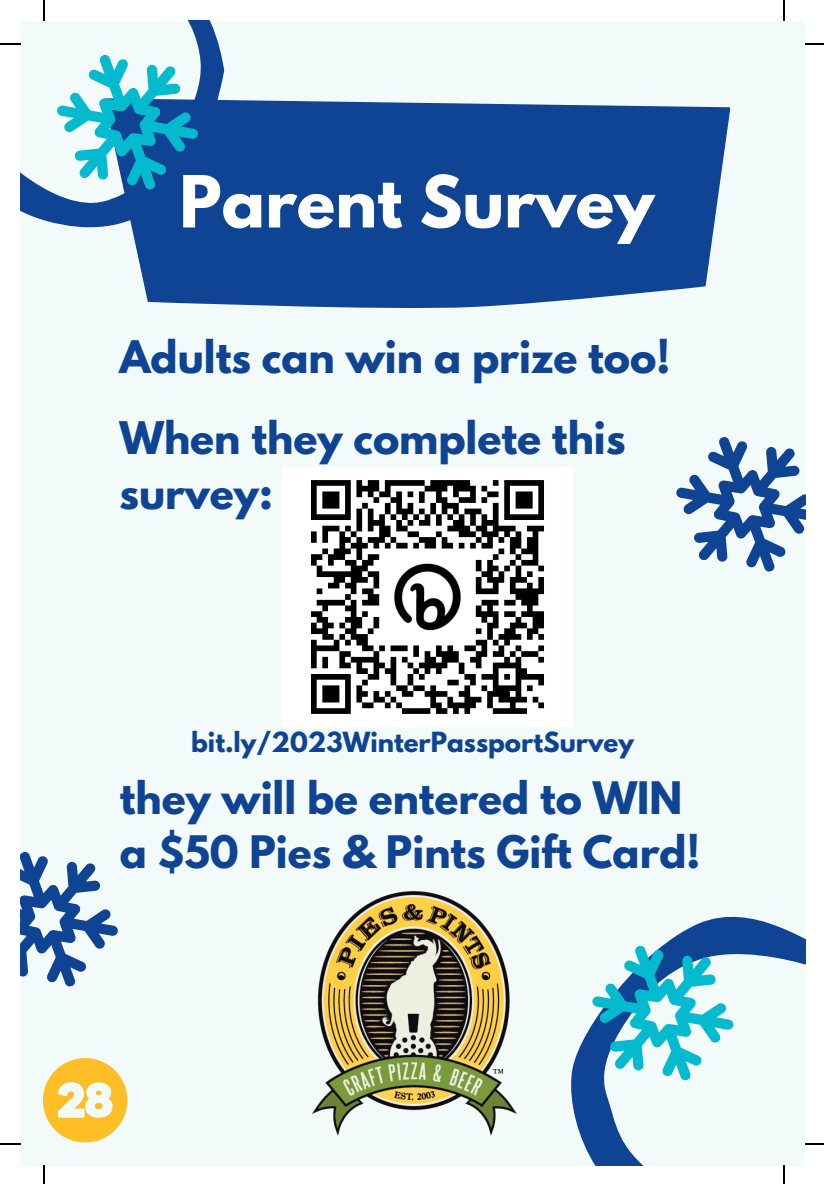
<style>
.page{position:relative;width:824px;height:1184px;background:#fff}
.page>*{position:absolute;margin:0;border:0;box-sizing:border-box;transform-origin:0 0}
.t1{font:700 63.5px "League Spartan";color:#fff}
.t2{font:700 39.75px/80.8px "League Spartan";color:#0f4393}
.t3{font:700 24.5px "League Spartan";color:#0f4393}
</style>
<div class="page">
<div style="left:21px;top:21px;width:784px;height:1144px;background:#f3fafa"></div>
<svg style="left:571px;top:916px;width:234px;height:249px"></svg>
<svg style="left:21px;top:21px;width:198px;height:207px"></svg>
<svg style="left:104px;top:43px;width:627px;height:265px;fill:#0f4393"></svg>
<img style="left:282px;top:468px;width:291px;height:259px">
<img style="left:312px;top:891px;width:204px;height:244px">
<svg style="left:44px;top:34px;width:167px;height:177px"></svg>
<svg style="left:579px;top:924px;width:168px;height:178px"></svg>
<svg style="left:676px;top:437px;width:129px;height:135px"></svg>
<svg style="left:21px;top:852px;width:97px;height:135px"></svg>
<svg style="left:43px;top:1058px;width:84px;height:84px"></svg>
<hr style="left:43px;top:0;width:2px;height:21px;background:#000">
<hr style="left:0;top:43px;width:21px;height:2px;background:#000">
<hr style="left:782px;top:0;width:2px;height:21px;background:#000">
<svg style="left:805px;top:43px;width:19px;height:2px"></svg>
<svg style="left:43px;top:1165px;width:2px;height:19px"></svg>
<hr style="left:0;top:1143px;width:21px;height:2px;background:#000">
<svg style="left:782px;top:1165px;width:2px;height:19px"></svg>
<svg style="left:805px;top:1143px;width:19px;height:2px"></svg>
<h1 class="t1" style="left:179px;top:170px;width:476px">Parent Survey</h1>
<p class="t2" style="left:119px;top:322px;width:552px">Adults can win a prize too!<br>When they complete this</p>
<p class="t2" style="left:119px;top:457px;width:155px">survey:</p>
<p class="t3" style="left:191px;top:730px;width:444px">bit.ly/2023WinterPassportSurvey</p>
<p class="t2" style="left:120px;top:775px;width:582px;line-height:54.5px">they will be entered to WIN a $50 Pies &amp; Pints Gift Card!</p>
</div>
